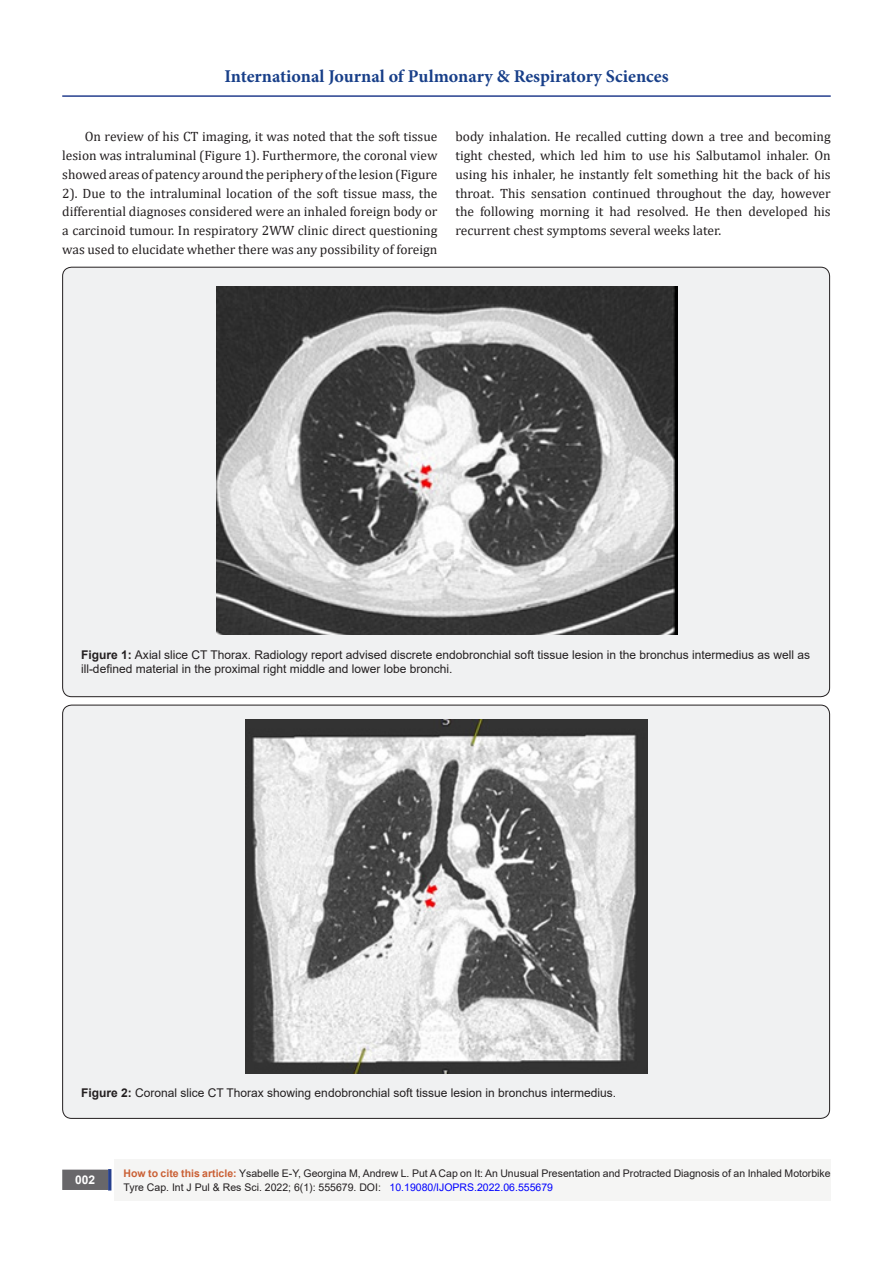
<style>
.page{position:relative;width:893px;height:1263px;background:#fff}
.page>*{position:absolute;margin:0;border:0;box-sizing:border-box;transform-origin:0 0}
.t1{font:700 18px "Minion Pro";color:#183f89}
.t2{font:13.5px/18.8px "Cambria";color:#231f20;text-align:justify}
.t3{font:12px/14.4px "Arial";color:#231f20}
.t4{font:700 12px "Arial";color:#fff}
.t5{font:10.5px/14.4px "Arial";color:#231f20}
.s1{font-weight:700}
.s2{font-weight:700;color:#ca6035}
.s3{color:#00f}
</style>
<div class="page">
<hr style="left:62px;top:95px;width:769px;height:2px;background:#253f8e">
<div style="left:115px;top:1160px;width:716px;height:41px;background:#f5f5f4"></div>
<div style="left:63px;top:1170px;width:44px;height:19px;background:#68676a"></div>
<div style="left:62px;top:1169px;width:46px;height:21px;border:2px solid #68676a"></div>
<div style="left:108px;top:1169px;width:3px;height:21px;background:#253f8e;border:2px solid #253f8e"></div>
<div style="left:63px;top:267px;width:767px;height:430px;background:#f0f1f2;border-radius:9px"></div>
<img style="left:217px;top:286px;width:460px;height:348px">
<div style="left:63px;top:705px;width:767px;height:413px;background:#f0f1f2;border-radius:9px"></div>
<img style="left:246px;top:720px;width:402px;height:354px">
<p class="t1" style="left:224px;top:63px;width:446px">International Journal of Pulmonary &amp; Respiratory Sciences</p>
<p class="t2" style="left:62px;top:127px;width:377px;text-indent:22px">On review of his CT imaging, it was noted that the soft tissue lesion was intraluminal (Figure 1). Furthermore, the coronal view showed areas of patency around the periphery of the lesion (Figure 2). Due to the intraluminal location of the soft tissue mass, the differential diagnoses considered were an inhaled foreign body or a carcinoid tumour. In respiratory 2WW clinic direct questioning was used to elucidate whether there was any possibility of foreign</p>
<p class="t2" style="left:455px;top:127px;width:377px">body inhalation. He recalled cutting down a tree and becoming tight chested, which led him to use his Salbutamol inhaler. On using his inhaler, he instantly felt something hit the back of his throat. This sensation continued throughout the day, however the following morning it had resolved. He then developed his recurrent chest symptoms several weeks later.</p>
<p class="t3" style="left:81px;top:647px;width:730px"><span class="s1">Figure 1:</span> Axial slice CT Thorax. Radiology report advised discrete endobronchial soft tissue lesion in the bronchus intermedius as well as ill-defined material in the proximal right middle and lower lobe bronchi.</p>
<p class="t3" style="left:81px;top:1085px;width:537px"><span class="s1">Figure 2:</span> Coronal slice CT Thorax showing endobronchial soft tissue lesion in bronchus intermedius.</p>
<p class="t4" style="left:75px;top:1171px;width:22px">002</p>
<p class="t5" style="left:124px;top:1166px;width:709px"><span class="s2">How to cite this article:</span> Ysabelle E-Y, Georgina M, Andrew L. Put A Cap on It: An Unusual Presentation and Protracted Diagnosis of an Inhaled Motorbike<br>Tyre Cap. Int J Pul &amp; Res Sci. 2022; 6(1): 555679. DOI: <span class="s3">10.19080/IJOPRS.2022.06.555679</span></p>
</div>
